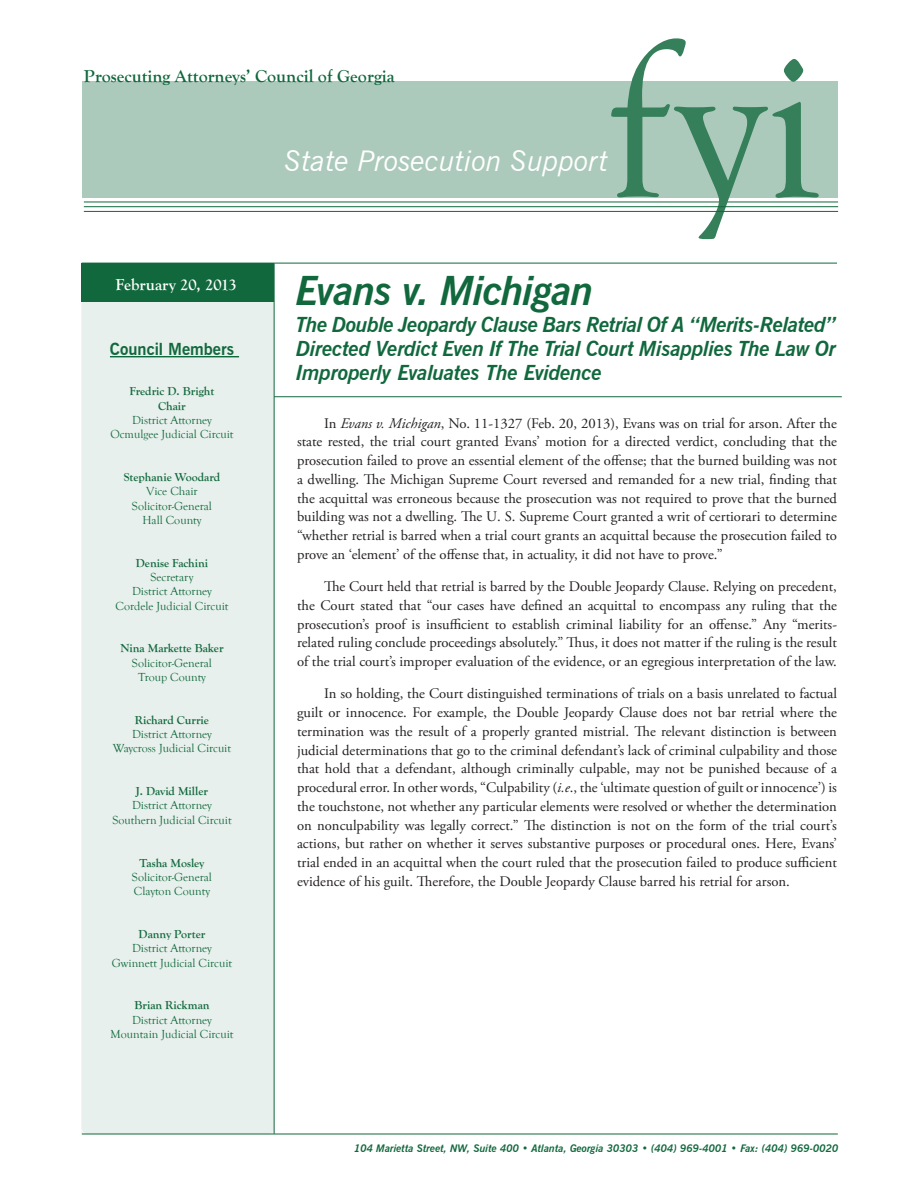
<style>
.page{position:relative;width:918px;height:1188px;background:#fff}
.page>*{position:absolute;margin:0;border:0;box-sizing:border-box;transform-origin:0 0}
.t1{font:225px "Goudy Old Style T";color:#357f5a}
.t2{font:italic 700 40.5px "News Gothic BT";letter-spacing:-.02em;color:#11683d}
.t3{font:italic 28.5px "News Gothic BT";color:#fff}
.t4{font:italic 700 21px/24px "News Gothic BT";letter-spacing:-.01em;color:#11683d;text-align:justify}
.t5{font:700 18px "Goudy Old Style T";color:#11683d}
.t6{font:700 16.5px "Goudy Old Style T";color:#fff}
.t7{font:700 16.5px "News Gothic BT";color:#11683d}
.t8{font:14.7px/18.8px "Adobe Garamond Pro";color:#231f20;text-align:justify}
.t9{font:12px/14.2px "Goudy Old Style T";color:#11683d;text-align:center}
.t10{font:700 12px/14.2px "Goudy Old Style T";color:#11683d;text-align:center}
.t11{font:italic 700 10.5px "News Gothic BT";color:#11683d}
.s1{font-style:italic}
</style>
<div class="page">
<hr style="left:86px;top:396px;width:756px;height:1px;background:#11683d">
<hr style="left:84px;top:202px;width:754px;height:1px;background:#11683d">
<div style="left:83px;top:82px;width:755px;height:116px;background:#accabb"></div>
<div style="left:82px;top:286px;width:192px;height:848px;background:#e7f0ec;border-radius:7px"></div>
<hr style="left:82px;top:263px;width:755px;height:1px;background:#11683d">
<hr style="left:274px;top:263px;width:1px;height:871px;background:#11683d">
<hr style="left:82px;top:1134px;width:756px;height:1px;background:#11683d">
<hr style="left:110px;top:356px;width:129px;height:1px;background:#11683d">
<div style="left:82px;top:263px;width:192px;height:39px;background:#11683d"></div>
<hr style="left:84px;top:206px;width:754px;height:1px;background:#11683d">
<hr style="left:84px;top:211px;width:754px;height:1px;background:#11683d">
<h1 class="t1" style="left:604px;top:0;width:220px">fyi</h1>
<p class="t5" style="left:84px;top:66px;width:312px">Prosecuting Attorneys’ Council of Georgia</p>
<h3 class="t3" style="left:284px;top:144px;width:325px">State Prosecution Support</h3>
<p class="t6" style="left:116px;top:276px;width:123px">February 20, 2013</p>
<h2 class="t2" style="left:296px;top:266px;width:299px">Evans v. Michigan</h2>
<h3 class="t4" style="left:296px;top:312px;width:542px">The Double Jeopardy Clause Bars Retrial Of A “Merits-Related” Directed Verdict Even If The Trial Court Misapplies The Law Or Improperly Evaluates The Evidence</h3>
<p class="t7" style="left:110px;top:339px;width:126px">Council Members</p>
<p class="t10" style="left:130px;top:384px;width:86px">Fredric D. Bright<br>Chair</p>
<p class="t9" style="left:110px;top:413px;width:125px">District Attorney<br>Ocmulgee Judicial Circuit</p>
<p class="t10" style="left:124px;top:470px;width:98px">Stephanie Woodard</p>
<p class="t9" style="left:132px;top:485px;width:82px">Vice Chair<br>Solicitor-General<br>Hall County</p>
<p class="t10" style="left:136px;top:556px;width:74px">Denise Fachini</p>
<p class="t9" style="left:116px;top:570px;width:114px">Secretary<br>District Attorney<br>Cordele Judicial Circuit</p>
<p class="t10" style="left:120px;top:641px;width:105px">Nina Markette Baker</p>
<p class="t9" style="left:132px;top:656px;width:82px">Solicitor-General<br>Troup County</p>
<p class="t10" style="left:135px;top:713px;width:76px">Richard Currie</p>
<p class="t9" style="left:113px;top:727px;width:120px">District Attorney<br>Waycross Judicial Circuit</p>
<p class="t10" style="left:136px;top:784px;width:74px">J. David Miller</p>
<p class="t9" style="left:112px;top:799px;width:121px">District Attorney<br>Southern Judicial Circuit</p>
<p class="t10" style="left:140px;top:856px;width:66px">Tasha Mosley</p>
<p class="t9" style="left:132px;top:870px;width:82px;text-align:left">Solicitor-General<br>Clayton County</p>
<p class="t10" style="left:139px;top:927px;width:68px">Danny Porter</p>
<p class="t9" style="left:112px;top:941px;width:122px">District Attorney<br>Gwinnett Judicial Circuit</p>
<p class="t10" style="left:134px;top:998px;width:77px">Brian Rickman</p>
<p class="t9" style="left:111px;top:1013px;width:124px">District Attorney<br>Mountain Judicial Circuit</p>
<p class="t8" style="left:297px;top:414px;width:542px;text-indent:27px">In <span class="s1">Evans v. Michigan</span>, No. 11-1327 (Feb. 20, 2013), Evans was on trial for arson. After the state rested, the trial court granted Evans’ motion for a directed verdict, concluding that the prosecution failed to prove an essential element of the offense; that the burned building was not a dwelling. The Michigan Supreme Court reversed and remanded for a new trial, finding that the acquittal was erroneous because the prosecution was not required to prove that the burned building was not a dwelling. The U. S. Supreme Court granted a writ of certiorari to determine “whether retrial is barred when a trial court grants an acquittal because the prosecution failed to prove an ‘element’ of the offense that, in actuality, it did not have to prove.”</p>
<p class="t8" style="left:297px;top:578px;width:542px;text-indent:27px">The Court held that retrial is barred by the Double Jeopardy Clause. Relying on precedent, the Court stated that “our cases have defined an acquittal to encompass any ruling that the prosecution’s proof is insufficient to establish criminal liability for an offense.” Any “merits&shy;related ruling conclude proceedings absolutely.” Thus, it does not matter if the ruling is the result of the trial court’s improper evaluation of the evidence, or an egregious interpretation of the law.</p>
<p class="t8" style="left:297px;top:685px;width:542px;text-indent:27px">In so holding, the Court distinguished terminations of trials on a basis unrelated to factual guilt or innocence. For example, the Double Jeopardy Clause does not bar retrial where the termination was the result of a properly granted mistrial. The relevant distinction is between judicial determinations that go to the criminal defendant’s lack of criminal culpability and those that hold that a defendant, although criminally culpable, may not be punished because of a procedural error. In other words, “Culpability (<span class="s1">i.e</span>., the ‘ultimate question of guilt or innocence’) is the touchstone, not whether any particular elements were resolved or whether the determination on nonculpability was legally correct.” The distinction is not on the form of the trial court’s actions, but rather on whether it serves substantive purposes or procedural ones. Here, Evans’ trial ended in an acquittal when the court ruled that the prosecution failed to produce sufficient evidence of his guilt. Therefore, the Double Jeopardy Clause barred his retrial for arson.</p>
<p class="t11" style="left:354px;top:1142px;width:486px">104 Marietta Street, NW, Suite 400 • Atlanta, Georgia 30303 • (404) 969-4001 • Fax: (404) 969-0020</p>
</div>
